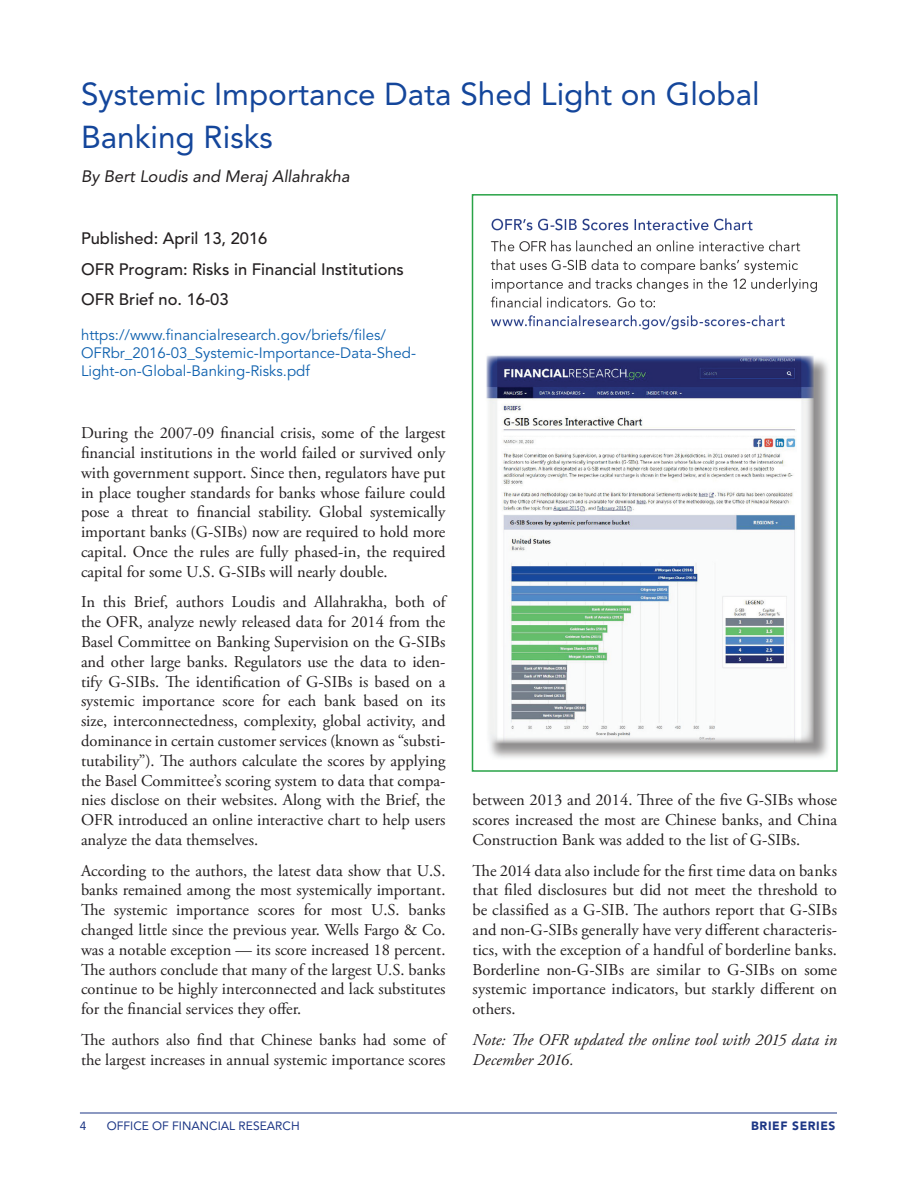
<style>
.page{position:relative;width:918px;height:1188px;background:#fff}
.page>*{position:absolute;margin:0;border:0;box-sizing:border-box;transform-origin:0 0}
.t1{font:31.5px/43.5px "Avenir LT Std";color:#14469b}
.t2{font:16.5px/19.8px "Adobe Garamond Pro";color:#231f20;text-align:justify}
.t3{font:500 16.5px/30.6px "Avenir LT Std";color:#231f20}
.t4{font:italic 16.5px/19.8px "Adobe Garamond Pro";letter-spacing:.005em;color:#231f20}
.t5{font:italic 16.5px "Avenir LT Std";color:#231f20}
.t6{font:15px/18px "Avenir LT Std";color:#0d60ae}
.t7{font:12px "Avenir LT Std";color:#1c3685}
.t8{font:900 12px "Avenir LT Std";letter-spacing:.05em;color:#1c3685}
</style>
<div class="page">
<hr style="left:80px;top:1113px;width:757px;height:1px;background:#1c3685">
<img style="left:490px;top:218px;width:327px;height:112px">
<img style="left:486px;top:355px;width:342px;height:403px">
<div style="left:472px;top:194px;width:366px;height:578px;border:2px solid #29a347"></div>
<p class="t1" style="left:81px;top:72px;width:680px">Systemic Importance Data Shed Light on Global<br>Banking Risks</p>
<p class="t5" style="left:81px;top:166px;width:270px">By Bert Loudis and Meraj Allahrakha</p>
<p class="t3" style="left:81px;top:224px;width:324px">Published: April 13, 2016<br>OFR Program: Risks in Financial Institutions<br>OFR Brief no. 16-03</p>
<p class="t6" style="left:81px;top:326px;width:337px">https://www.financialresearch.gov/briefs/files/<br>OFRbr_2016-03_Systemic-Importance-Data-Shed-<br>Light-on-Global-Banking-Risks.pdf</p>
<p class="t2" style="left:81px;top:424px;width:366px">During the 2007-09 financial crisis, some of the largest financial institutions in the world failed or survived only with government support. Since then, regulators have put in place tougher standards for banks whose failure could pose a threat to financial stability. Global systemically important banks (G-SIBs) now are required to hold more capital. Once the rules are fully phased-in, the required capital for some U.S. G-SIBs will nearly double.</p>
<p class="t2" style="left:81px;top:593px;width:366px">In this Brief, authors Loudis and Allahrakha, both of the OFR, analyze newly released data for 2014 from the Basel Committee on Banking Supervision on the G-SIBs and other large banks. Regulators use the data to iden&shy;tify G-SIBs. The identification of G-SIBs is based on a systemic importance score for each bank based on its size, interconnectedness, complexity, global activity, and dominance in certain customer services (known as “substi&shy;tutability”). The authors calculate the scores by applying the Basel Committee’s scoring system to data that compa&shy;nies disclose on their websites. Along with the Brief, the OFR introduced an online interactive chart to help users analyze the data themselves.</p>
<p class="t2" style="left:81px;top:861px;width:366px">According to the authors, the latest data show that U.S. banks remained among the most systemically important.<br>The systemic importance scores for most U.S. banks changed little since the previous year. Wells Fargo &amp; Co. was a notable exception — its score increased 18 percent.<br>The authors conclude that many of the largest U.S. banks continue to be highly interconnected and lack substitutes for the financial services they offer.</p>
<p class="t2" style="left:81px;top:1030px;width:366px">The authors also find that Chinese banks had some of the largest increases in annual systemic importance scores</p>
<p class="t2" style="left:472px;top:791px;width:366px">between 2013 and 2014. Three of the five G-SIBs whose scores increased the most are Chinese banks, and China Construction Bank was added to the list of G-SIBs.</p>
<p class="t2" style="left:472px;top:861px;width:366px">The 2014 data also include for the first time data on banks that filed disclosures but did not meet the threshold to be classified as a G-SIB. The authors report that G-SIBs and non-G-SIBs generally have very different characteris&shy;tics, with the exception of a handful of borderline banks.<br>Borderline non-G-SIBs are similar to G-SIBs on some systemic importance indicators, but starkly different on others.</p>
<p class="t4" style="left:472px;top:1030px;width:366px">Note: The OFR updated the online tool with 2015 data in<br>December 2016.</p>
<p class="t7" style="left:80px;top:1118px;width:8px">4</p>
<p class="t7" style="left:107px;top:1118px;width:194px">OFFICE OF FINANCIAL RESEARCH</p>
<p class="t8" style="left:751px;top:1118px;width:86px">BRIEF SERIES</p>
</div>
